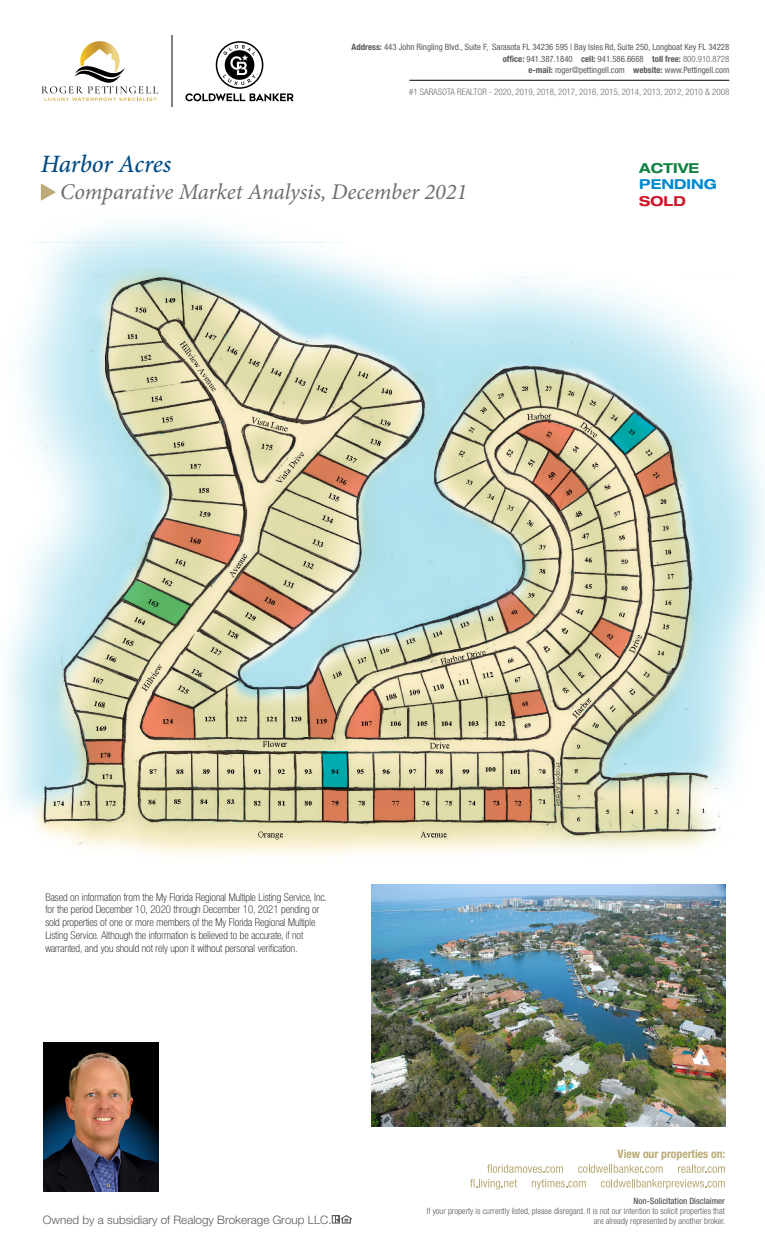
<style>
.page{position:relative;width:765px;height:1260px;background:#fff}
.page>*{position:absolute;margin:0;border:0;box-sizing:border-box;transform-origin:0 0}
.t1{font:italic 500 25px "Minion Pro";letter-spacing:-.01em;color:#004b84}
.t2{font:italic 22.5px "Minion Pro";letter-spacing:-.005em;color:#6d6e71}
.t3{font:700 expanded 13.75px "Helvetica Neue LT Std";color:#0089cf}
.t4{font:700 expanded 13.75px "Helvetica Neue LT Std";color:#0f8140}
.t5{font:700 expanded 13.75px "Helvetica Neue LT Std";color:#ce1628}
.t6{font:700 condensed 11.75px "Helvetica Neue LT Std";color:#bbab77}
.t7{font:300 11.62px "Helvetica Neue LT Std";color:#58595b}
.t8{font:100 condensed 10.75px/12.9px "Helvetica Neue LT Std";color:#000}
.t9{font:300 condensed 9px "Helvetica Neue LT Std";color:#6d6e71}
.t10{font:condensed 8.75px/11.2px "Helvetica Neue LT Std";color:#58595b;text-align:right}
.t11{font:300 condensed 8.75px/10.2px "Helvetica Neue LT Std";color:#58595b;text-align:right}
.s1{font-weight:700}
.s2{font-weight:300}
.s3{font-weight:500}
</style>
<div class="page">
<img style="left:371px;top:885px;width:354px;height:242px">
<img style="left:43px;top:1043px;width:116px;height:149px">
<img style="left:7px;top:223px;width:758px;height:632px">
<svg style="left:509px;top:690px;width:38px;height:27px"></svg>
<svg style="left:561px;top:807px;width:36px;height:26px"></svg>
<svg style="left:496px;top:592px;width:39px;height:41px;background:#c29577"></svg>
<svg style="left:590px;top:617px;width:42px;height:41px;background:#c99a77"></svg>
<img style="left:608px;top:413px;width:67px;height:84px">
<svg style="left:152px;top:518px;width:89px;height:47px;background:#cd9f7c"></svg>
<svg style="left:122px;top:581px;width:69px;height:44px;background:#8db47e"></svg>
<svg style="left:140px;top:668px;width:77px;height:70px;background:#ccaa85"></svg>
<svg style="left:108px;top:362px;width:91px;height:31px;background:#cfcba1"></svg>
<svg style="left:652px;top:561px;width:38px;height:30px"></svg>
<svg style="left:307px;top:666px;width:30px;height:72px;background:#bf8a6a"></svg>
<svg style="left:346px;top:688px;width:37px;height:50px;background:#d19171"></svg>
<svg style="left:322px;top:751px;width:26px;height:37px"></svg>
<svg style="left:373px;top:789px;width:42px;height:32px"></svg>
<svg style="left:484px;top:789px;width:22px;height:31px"></svg>
<svg style="left:507px;top:788px;width:24px;height:33px"></svg>
<svg style="left:322px;top:788px;width:26px;height:34px"></svg>
<svg style="left:41px;top:183px;width:15px;height:18px"></svg>
<svg style="left:516px;top:421px;width:71px;height:91px;background:#c8a07d"></svg>
<svg style="left:286px;top:454px;width:81px;height:66px;background:#cab38e"></svg>
<svg style="left:332px;top:1215px;width:20px;height:9px"></svg>
<svg style="left:229px;top:571px;width:84px;height:59px;background:#c8a581"></svg>
<svg style="left:185px;top:41px;width:109px;height:60px"></svg>
<hr style="left:171px;top:36px;width:1px;height:71px;background:#818285">
<svg style="left:42px;top:41px;width:116px;height:60px"></svg>
<hr style="left:409px;top:80px;width:320px;height:1px;background:#000">
<svg style="left:487px;top:1164px;width:76px;height:9px"></svg>
<svg style="left:578px;top:1164px;width:85px;height:9px"></svg>
<svg style="left:678px;top:1164px;width:47px;height:9px"></svg>
<svg style="left:470px;top:1179px;width:47px;height:10px"></svg>
<svg style="left:532px;top:1179px;width:54px;height:10px"></svg>
<svg style="left:601px;top:1179px;width:124px;height:10px"></svg>
<svg style="left:85px;top:739px;width:38px;height:25px"></svg>
<p class="t10" style="left:352px;top:42px;width:379px"><span class="s1">Address:</span> 443 John Ringling Blvd., Suite F, Sarasota FL 34236 595 | Bay Isles Rd, Suite 250, Longboat Key FL 34228</p>
<p class="t10" style="left:503px;top:53px;width:228px"><span class="s1">office:</span> 941.387.1840 <span class="s1">cell:</span> 941.586.6668 <span class="s1">toll free:</span> <span class="s2">800.910.8728 </span><span class="s1">e-mail:</span> roger@pettingell.com <span class="s1">website:</span> www.Pettingell.com</p>
<p class="t9" style="left:409px;top:87px;width:322px">#1 SARASOTA REALTOR - 2020, 2019, 2018, 2017, 2016, 2015, 2014, 2013, 2012, 2010 &amp; 2008</p>
<p class="t1" style="left:41px;top:146px;width:132px">Harbor Acres</p>
<p class="t2" style="left:60px;top:177px;width:409px">Comparative Market Analysis, December 2021</p>
<p class="t4" style="left:639px;top:159px;width:62px">ACTIVE</p>
<p class="t3" style="left:639px;top:176px;width:79px">PENDING</p>
<p class="t5" style="left:639px;top:192px;width:48px">SOLD</p>
<p class="t8" style="left:45px;top:890px;width:283px">Based on information from the My Florida Regional Multiple Listing Service, Inc. for the period December 10, 2020 through December 10, 2021 pending or sold properties of one or more members of the My Florida Regional Multiple Listing Service. Although the information is believed to be accurate, if not warranted, and you should not rely upon it without personal verification.</p>
<p class="t7" style="left:43px;top:1212px;width:290px">Owned by a subsidiary of Realogy Brokerage Group LLC.</p>
<p class="t6" style="left:618px;top:1147px;width:109px">View our properties on:</p>
<p class="t11" style="left:427px;top:1196px;width:300px"><span class="s3">Non-Solicitation Disclaimer<br></span>If your property is currently listed, please disregard. It is not our intention to solicit properties that are already represented by another broker.</p>
</div>
